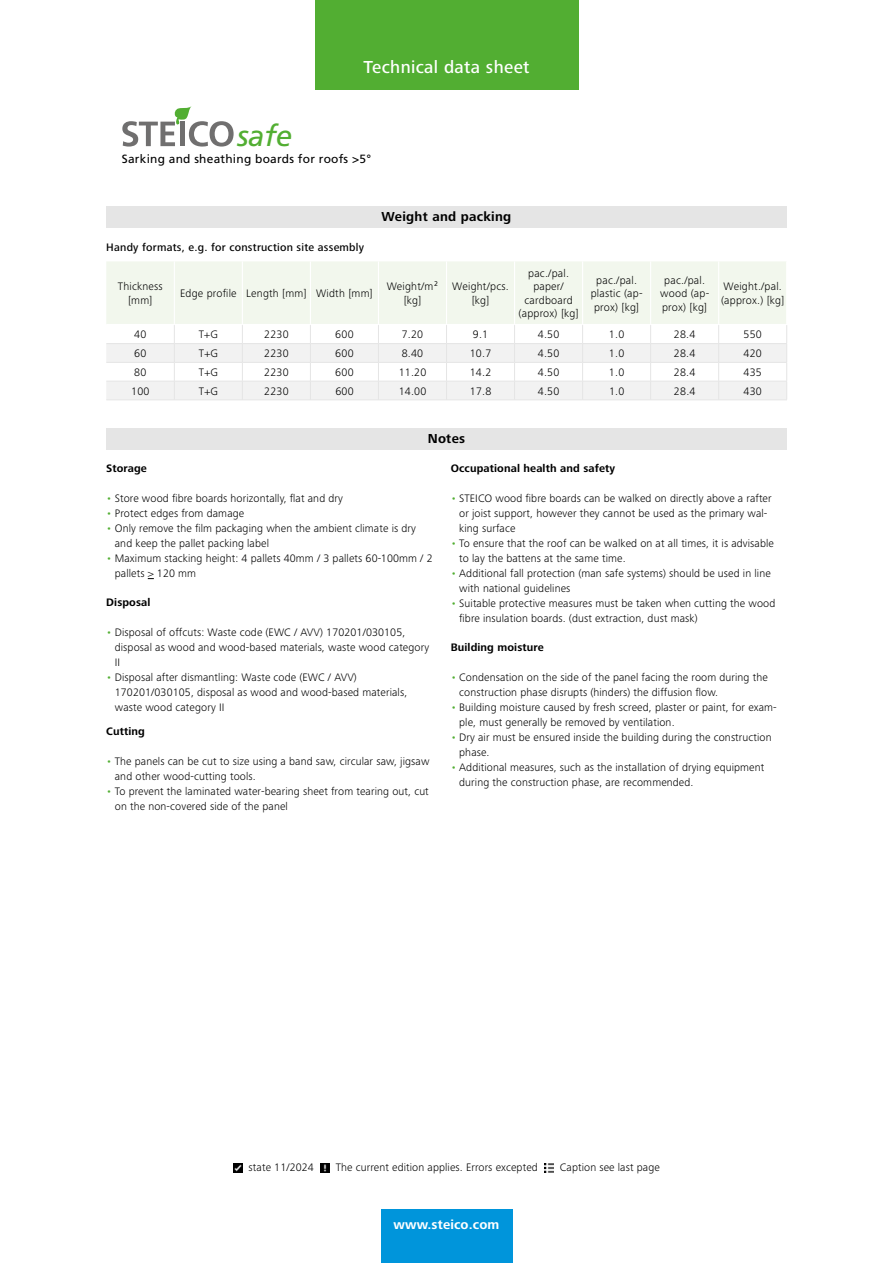
<style>
.page{position:relative;width:893px;height:1263px;background:#fff}
.page>*{position:absolute;margin:0;border:0;box-sizing:border-box;transform-origin:0 0}
.t1{font:italic 29.7px "Frutiger";color:#52ae32}
.t2{font:500 18px "Frutiger Next LTW1 G";letter-spacing:.02em;color:#fff}
.t3{font:700 13.5px "Frutiger Next LTW1 G";letter-spacing:.02em;color:#000}
.t4{font:700 13.5px "Frutiger Next LTW1 G";letter-spacing:.01em;color:#fff}
.t5{font:12px "Frutiger";letter-spacing:.02em;color:#000}
.t6{font:300 11.25px/15px "Frutiger Next LTW1 G";letter-spacing:.01em;color:#000}
.t7{font:700 11.25px "Frutiger Next LTW1 G";letter-spacing:.01em;color:#000}
.t8{font:500 11.25px "Frutiger Next LTW1 G";letter-spacing:.02em;color:#000}
.s1{color:#52ae32}
</style>
<div class="page">
<svg style="left:122px;top:106px;width:112px;height:41px"></svg>
<div style="left:106px;top:206px;width:681px;height:21px;background:#e5e5e5"></div>
<svg style="left:106px;top:261px;width:681px;height:139px"></svg>
<hr style="left:106px;top:400px;width:68px;height:1px;background:#e5e5e5">
<hr style="left:174px;top:400px;width:68px;height:1px;background:#e5e5e5">
<hr style="left:242px;top:400px;width:68px;height:1px;background:#e5e5e5">
<hr style="left:310px;top:400px;width:68px;height:1px;background:#e5e5e5">
<hr style="left:378px;top:400px;width:68px;height:1px;background:#e5e5e5">
<hr style="left:446px;top:400px;width:69px;height:1px;background:#e5e5e5">
<hr style="left:515px;top:400px;width:68px;height:1px;background:#e5e5e5">
<hr style="left:583px;top:400px;width:68px;height:1px;background:#e5e5e5">
<hr style="left:651px;top:400px;width:68px;height:1px;background:#e5e5e5">
<hr style="left:719px;top:400px;width:68px;height:1px;background:#e5e5e5">
<div style="left:106px;top:428px;width:681px;height:21px;background:#e5e5e5"></div>
<div style="left:315px;top:0;width:263px;height:89px;background:#52ae32"></div>
<div style="left:381px;top:1210px;width:131px;height:53px;background:#0095db"></div>
<svg style="left:233px;top:1163px;width:9px;height:9px"></svg>
<svg style="left:320px;top:1163px;width:10px;height:9px"></svg>
<svg style="left:544px;top:1163px;width:10px;height:9px"></svg>
<h2 class="t2" style="left:363px;top:56px;width:168px">Technical data sheet</h2>
<h1 class="t1" style="left:237px;top:119px;width:57px">safe</h1>
<p class="t5" style="left:122px;top:151px;width:251px">Sarking and sheathing boards for roofs &gt;5°</p>
<p class="t3" style="left:382px;top:209px;width:131px">Weight and packing</p>
<p class="t8" style="left:106px;top:240px;width:259px">Handy formats, e.g. for construction site assembly</p>
<p class="t6" style="left:118px;top:280px;width:47px;line-height:13.5px;text-align:center">Thickness [mm]</p>
<p class="t6" style="left:180px;top:286px;width:194px">Edge profile Length [mm] Width [mm]</p>
<p class="t6" style="left:387px;top:280px;width:53px;line-height:13.5px;text-align:center">Weight/m² [kg]</p>
<p class="t6" style="left:452px;top:280px;width:58px;line-height:13.5px;text-align:center">Weight/pcs. [kg]</p>
<p class="t6" style="left:519px;top:266px;width:62px;line-height:13.5px;text-align:center">pac./pal. paper/ cardboard (approx) [kg]</p>
<p class="t6" style="left:591px;top:273px;width:53px;line-height:13.5px;text-align:center">pac./pal. plastic (ap&shy;prox) [kg]</p>
<p class="t6" style="left:660px;top:273px;width:51px;line-height:13.5px;text-align:center">pac./pal. wood (ap&shy;prox) [kg]</p>
<p class="t6" style="left:721px;top:280px;width:65px;line-height:13.5px">Weight./pal. (approx.) [kg]</p>
<p class="t6" style="left:134px;top:327px;width:14px">40</p>
<p class="t6" style="left:199px;top:327px;width:21px">T+G</p>
<p class="t6" style="left:264px;top:327px;width:26px">2230</p>
<p class="t6" style="left:335px;top:327px;width:20px">600</p>
<p class="t6" style="left:402px;top:327px;width:23px">7.20</p>
<p class="t6" style="left:473px;top:327px;width:17px">9.1</p>
<p class="t6" style="left:538px;top:327px;width:23px">4.50</p>
<p class="t6" style="left:609px;top:327px;width:17px">1.0</p>
<p class="t6" style="left:674px;top:327px;width:23px">28.4</p>
<p class="t6" style="left:743px;top:327px;width:20px">550</p>
<p class="t6" style="left:134px;top:346px;width:14px">60</p>
<p class="t6" style="left:199px;top:346px;width:21px">T+G</p>
<p class="t6" style="left:264px;top:346px;width:26px">2230</p>
<p class="t6" style="left:335px;top:346px;width:20px">600</p>
<p class="t6" style="left:402px;top:346px;width:23px">8.40</p>
<p class="t6" style="left:470px;top:346px;width:23px">10.7</p>
<p class="t6" style="left:538px;top:346px;width:23px">4.50</p>
<p class="t6" style="left:609px;top:346px;width:17px">1.0</p>
<p class="t6" style="left:674px;top:346px;width:23px">28.4</p>
<p class="t6" style="left:744px;top:346px;width:20px">420</p>
<p class="t6" style="left:134px;top:364px;width:14px">80</p>
<p class="t6" style="left:199px;top:364px;width:21px">T+G</p>
<p class="t6" style="left:264px;top:364px;width:26px">2230</p>
<p class="t6" style="left:335px;top:364px;width:20px">600</p>
<p class="t6" style="left:399px;top:364px;width:29px">11.20</p>
<p class="t6" style="left:470px;top:364px;width:23px">14.2</p>
<p class="t6" style="left:538px;top:364px;width:23px">4.50</p>
<p class="t6" style="left:609px;top:364px;width:17px">1.0</p>
<p class="t6" style="left:674px;top:364px;width:23px">28.4</p>
<p class="t6" style="left:744px;top:364px;width:20px">435</p>
<p class="t6" style="left:131px;top:383px;width:20px">100</p>
<p class="t6" style="left:199px;top:383px;width:21px">T+G</p>
<p class="t6" style="left:264px;top:383px;width:26px">2230</p>
<p class="t6" style="left:335px;top:383px;width:20px">600</p>
<p class="t6" style="left:399px;top:383px;width:29px">14.00</p>
<p class="t6" style="left:470px;top:383px;width:23px">17.8</p>
<p class="t6" style="left:538px;top:383px;width:23px">4.50</p>
<p class="t6" style="left:609px;top:383px;width:17px">1.0</p>
<p class="t6" style="left:674px;top:383px;width:23px">28.4</p>
<p class="t6" style="left:744px;top:383px;width:20px">430</p>
<p class="t3" style="left:428px;top:431px;width:39px">Notes</p>
<p class="t7" style="left:106px;top:462px;width:42px">Storage</p>
<p class="t6" style="left:106px;top:491px;width:238px"><span class="s1">•</span> Store wood fibre boards horizontally, flat and dry</p>
<p class="t6" style="left:106px;top:506px;width:139px"><span class="s1">•</span> Protect edges from damage</p>
<p class="t6" style="left:115px;top:521px;width:303px;text-indent:-9px"><span class="s1">•</span> Only remove the film packaging when the ambient climate is dry and keep the pallet packing label</p>
<p class="t6" style="left:115px;top:551px;width:319px;text-indent:-9px"><span class="s1">•</span> Maximum stacking height: 4 pallets 40mm / 3 pallets 60-100mm / 2 pallets &gt; 120 mm</p>
<p class="t7" style="left:106px;top:596px;width:46px">Disposal</p>
<p class="t6" style="left:115px;top:625px;width:316px;text-indent:-9px"><span class="s1">•</span> Disposal of offcuts: Waste code (EWC / AVV) 170201/030105, disposal as wood and wood-based materials, waste wood category<br>II</p>
<p class="t6" style="left:115px;top:670px;width:294px;text-indent:-9px"><span class="s1">•</span> Disposal after dismantling: Waste code (EWC / AVV)<br>170201/030105, disposal as wood and wood-based materials, waste wood category II</p>
<p class="t7" style="left:106px;top:725px;width:40px">Cutting</p>
<p class="t6" style="left:115px;top:754px;width:316px;text-indent:-9px"><span class="s1">•</span> The panels can be cut to size using a band saw, circular saw, jigsaw and other wood-cutting tools.</p>
<p class="t6" style="left:115px;top:784px;width:316px;text-indent:-9px"><span class="s1">•</span> To prevent the laminated water-bearing sheet from tearing out, cut on the non-covered side of the panel</p>
<p class="t7" style="left:451px;top:462px;width:166px">Occupational health and safety</p>
<p class="t6" style="left:459px;top:491px;width:314px;text-indent:-9px"><span class="s1">•</span> STEICO wood fibre boards can be walked on directly above a rafter or joist support, however they cannot be used as the primary wal&shy;king surface</p>
<p class="t6" style="left:459px;top:536px;width:316px;text-indent:-9px"><span class="s1">•</span> To ensure that the roof can be walked on at all times, it is advisable to lay the battens at the same time.</p>
<p class="t6" style="left:459px;top:566px;width:313px;text-indent:-9px"><span class="s1">•</span> Additional fall protection (man safe systems) should be used in line with national guidelines</p>
<p class="t6" style="left:459px;top:596px;width:318px;text-indent:-9px"><span class="s1">•</span> Suitable protective measures must be taken when cutting the wood fibre insulation boards. (dust extraction, dust mask)</p>
<p class="t7" style="left:451px;top:641px;width:94px">Building moisture</p>
<p class="t6" style="left:459px;top:669px;width:310px;text-indent:-9px"><span class="s1">•</span> Condensation on the side of the panel facing the room during the construction phase disrupts (hinders) the diffusion flow.</p>
<p class="t6" style="left:459px;top:699px;width:319px;text-indent:-9px"><span class="s1">•</span> Building moisture caused by fresh screed, plaster or paint, for exam&shy;ple, must generally be removed by ventilation.</p>
<p class="t6" style="left:459px;top:729px;width:314px;text-indent:-9px"><span class="s1">•</span> Dry air must be ensured inside the building during the construction phase.</p>
<p class="t6" style="left:459px;top:759px;width:307px;text-indent:-9px"><span class="s1">•</span> Additional measures, such as the installation of drying equipment during the construction phase, are recommended.</p>
<p class="t6" style="left:249px;top:1160px;width:67px">state 11/2024</p>
<p class="t6" style="left:336px;top:1160px;width:204px">The current edition applies. Errors excepted</p>
<p class="t6" style="left:560px;top:1160px;width:101px">Caption see last page</p>
<p class="t4" style="left:394px;top:1217px;width:107px">www.steico.com</p>
</div>
